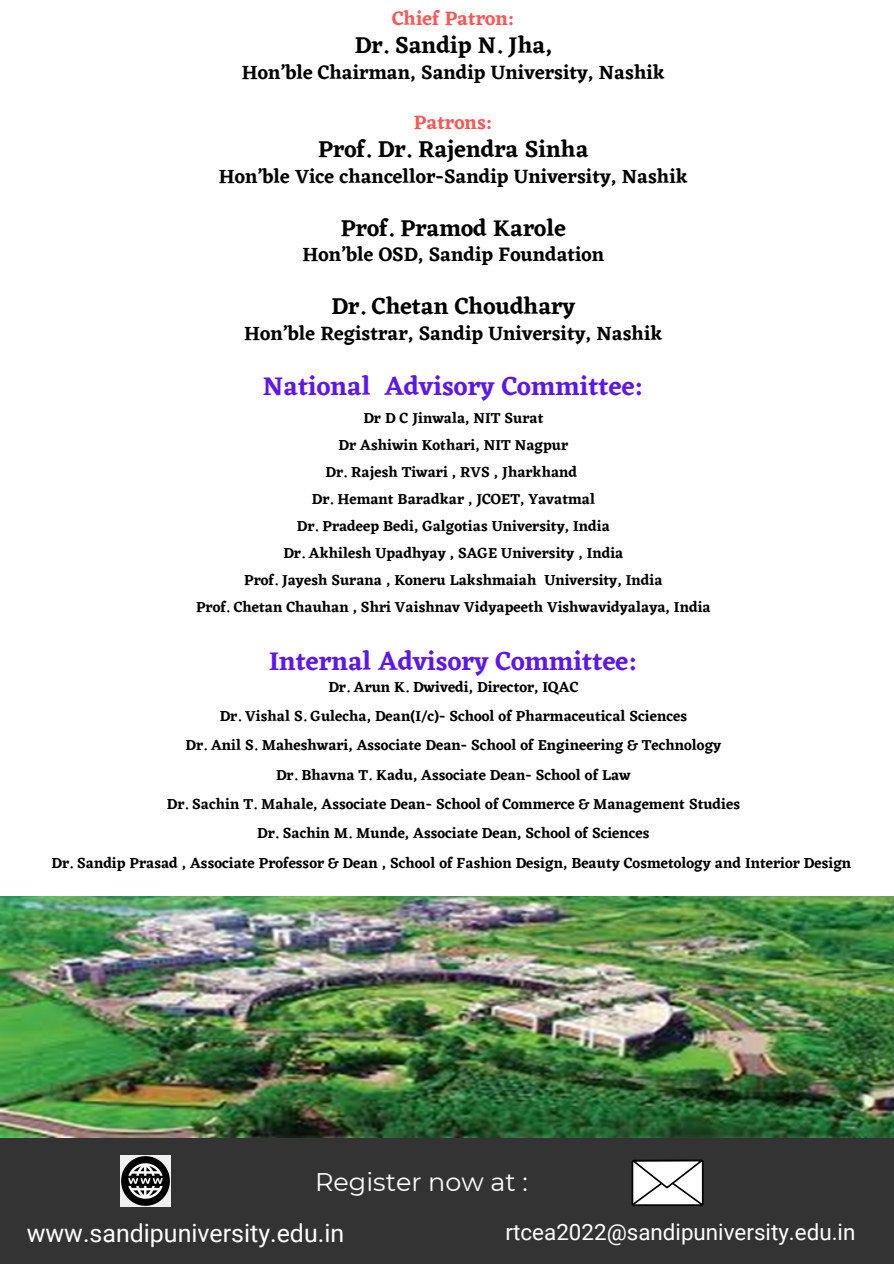
<style>
.page{position:relative;width:894px;height:1264px;background:#fff}
.page>*{position:absolute;margin:0;border:0;box-sizing:border-box;transform-origin:0 0}
.t1{font:600 26.7px "Eczar";color:#5e17eb}
.t2{font:25.5px "Montserrat";color:#fff}
.t3{font:24.9px "Roboto";color:#fff}
.t4{font:600 23.7px "Eczar";color:#000}
.t5{font:22.35px "Roboto";color:#fff}
.t6{font:600 19.95px "Eczar";color:#000}
.t7{font:600 19.95px "Eczar";color:#ff5757}
.t8{font:600 15px "Eczar";color:#000}
</style>
<div class="page">
<div style="left:0;top:1136px;width:893px;height:127px;background:#333"></div>
<img style="left:120px;top:1155px;width:51px;height:51px">
<svg style="left:631px;top:1159px;width:72px;height:46px"></svg>
<img style="left:0;top:896px;width:893px;height:241px">
<p class="t7" style="left:392px;top:6px;width:124px">Chief Patron:</p>
<p class="t4" style="left:354px;top:31px;width:199px">Dr. Sandip N. Jha,</p>
<p class="t6" style="left:242px;top:60px;width:424px">Hon’ble Chairman, Sandip University, Nashik</p>
<p class="t7" style="left:414px;top:110px;width:80px">Patrons:</p>
<p class="t4" style="left:318px;top:135px;width:272px">Prof. Dr. Rajendra Sinha</p>
<p class="t6" style="left:219px;top:164px;width:470px">Hon’ble Vice chancellor-Sandip University, Nashik</p>
<p class="t4" style="left:341px;top:213px;width:226px">Prof. Pramod Karole</p>
<p class="t6" style="left:302px;top:243px;width:303px">Hon’ble OSD, Sandip Foundation</p>
<p class="t4" style="left:331px;top:292px;width:245px">Dr. Chetan Choudhary</p>
<p class="t6" style="left:244px;top:322px;width:420px">Hon’ble Registrar, Sandip University, Nashik</p>
<p class="t1" style="left:263px;top:370px;width:382px">National Advisory Committee:</p>
<p class="t8" style="left:363px;top:408px;width:181px">Dr D C Jinwala, NIT Surat</p>
<p class="t8" style="left:338px;top:435px;width:231px">Dr Ashiwin Kothari, NIT Nagpur</p>
<p class="t8" style="left:325px;top:462px;width:253px">Dr. Rajesh Tiwari , RVS , Jharkhand</p>
<p class="t8" style="left:312px;top:489px;width:285px">Dr. Hemant Baradkar , JCOET, Yavatmal</p>
<p class="t8" style="left:297px;top:516px;width:314px">Dr. Pradeep Bedi, Galgotias University, India</p>
<p class="t8" style="left:283px;top:543px;width:341px">Dr. Akhilesh Upadhyay , SAGE University , India</p>
<p class="t8" style="left:244px;top:571px;width:419px">Prof. Jayesh Surana , Koneru Lakshmaiah University, India</p>
<p class="t8" style="left:196px;top:598px;width:516px">Prof. Chetan Chauhan , Shri Vaishnav Vidyapeeth Vishwavidyalaya, India</p>
<p class="t1" style="left:269px;top:645px;width:370px">Internal Advisory Committee:</p>
<p class="t8" style="left:328px;top:677px;width:251px">Dr. Arun K. Dwivedi, Director, IQAC</p>
<p class="t8" style="left:220px;top:707px;width:469px">Dr. Vishal S. Gulecha, Dean(I/c)- School of Pharmaceutical Sciences</p>
<p class="t8" style="left:185px;top:736px;width:537px">Dr. Anil S. Maheshwari, Associate Dean- School of Engineering &amp; Technology</p>
<p class="t8" style="left:276px;top:765px;width:356px">Dr. Bhavna T. Kadu, Associate Dean- School of Law</p>
<p class="t8" style="left:167px;top:795px;width:574px">Dr. Sachin T. Mahale, Associate Dean- School of Commerce &amp; Management Studies</p>
<p class="t8" style="left:257px;top:824px;width:394px">Dr. Sachin M. Munde, Associate Dean, School of Sciences</p>
<p class="t8" style="left:52px;top:853px;width:801px">Dr. Sandip Prasad , Associate Professor &amp; Dean , School of Fashion Design, Beauty Cosmetology and Interior Design</p>
<p class="t2" style="left:315px;top:1165px;width:214px">Register now at :</p>
<p class="t3" style="left:27px;top:1218px;width:319px">www.sandipuniversity.edu.in</p>
<p class="t5" style="left:505px;top:1219px;width:351px">rtcea2022@sandipuniversity.edu.in</p>
</div>
